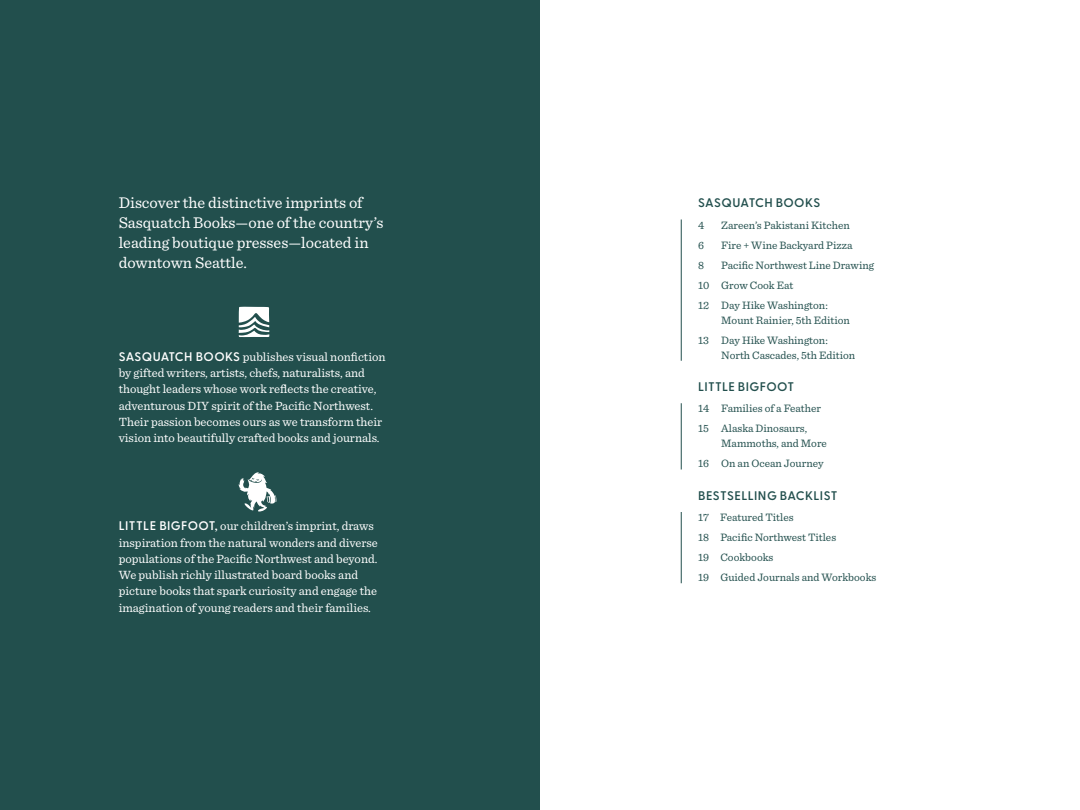
<style>
.page{position:relative;width:1080px;height:810px;background:#fff}
.page>*{position:absolute;margin:0;border:0;box-sizing:border-box;transform-origin:0 0}
.TX_Inside-Cover{font:16.25px/20px "Sentinel";color:#fff}
.TX_Inside-Cover-2{font:12.5px/16.2px "Sentinel";color:#fff}
.TOC1{font:600 12.5px "Greycliff CF";letter-spacing:.025em;color:#224f4d}
.TOC2{font:11.25px/15px "Sentinel";color:#224f4d}
.s1{font-family:"Greycliff CF";font-weight:600}
</style>
<div class="page">
<div style="left:0;top:0;width:540px;height:810px;background:#224f4d"></div>
<hr style="left:681px;top:220px;width:1px;height:141px;background:#224f4d">
<hr style="left:681px;top:403px;width:1px;height:67px;background:#224f4d">
<hr style="left:681px;top:512px;width:1px;height:71px;background:#224f4d">
<svg style="left:239px;top:307px;width:30px;height:30px"></svg>
<svg style="left:239px;top:472px;width:37px;height:40px"></svg>
<p class="TX_Inside-Cover" style="left:119px;top:192px;width:266px">Discover the distinctive imprints of Sasquatch Books—one of the country’s leading boutique presses—located in downtown Seattle.</p>
<p class="TX_Inside-Cover-2" style="left:119px;top:348px;width:268px"><span class="s1">SASQUATCH BOOKS</span> publishes visual nonfiction by gifted writers, artists, chefs, naturalists, and thought leaders whose work reflects the creative, adventurous DIY spirit of the Pacific Northwest.<br>Their passion becomes ours as we transform their vision into beautifully crafted books and journals.</p>
<p class="TX_Inside-Cover-2" style="left:119px;top:517px;width:261px"><span class="s1">LITTLE BIGFOOT,</span> our children’s imprint, draws inspiration from the natural wonders and diverse populations of the Pacific Northwest and beyond.<br>We publish richly illustrated board books and picture books that spark curiosity and engage the imagination of young readers and their families.</p>
<p class="TOC1" style="left:698px;top:193px;width:124px">SASQUATCH BOOKS</p>
<p class="TOC2" style="left:698px;top:217px;width:8px">4</p>
<p class="TOC2" style="left:721px;top:217px;width:130px">Zareen’s Pakistani Kitchen</p>
<p class="TOC2" style="left:698px;top:237px;width:7px">6</p>
<p class="TOC2" style="left:721px;top:237px;width:133px">Fire + Wine Backyard Pizza</p>
<p class="TOC2" style="left:698px;top:257px;width:7px">8</p>
<p class="TOC2" style="left:721px;top:257px;width:154px">Pacific Northwest Line Drawing</p>
<p class="TOC2" style="left:698px;top:277px;width:97px">10 Grow Cook Eat</p>
<p class="TOC2" style="left:721px;top:297px;width:130px;text-indent:-23px">12 Day Hike Washington:<br>Mount Rainier, 5th Edition</p>
<p class="TOC2" style="left:721px;top:332px;width:136px;text-indent:-23px">13 Day Hike Washington:<br>North Cascades, 5th Edition</p>
<p class="TOC1" style="left:698px;top:377px;width:98px">LITTLE BIGFOOT</p>
<p class="TOC2" style="left:698px;top:400px;width:124px">14 Families of a Feather</p>
<p class="TOC2" style="left:721px;top:420px;width:107px;text-indent:-23px">15 Alaska Dinosaurs,<br>Mammoths, and More</p>
<p class="TOC2" style="left:698px;top:455px;width:127px">16 On an Ocean Journey</p>
<p class="TOC1" style="left:698px;top:486px;width:141px">BESTSELLING BACKLIST</p>
<p class="TOC2" style="left:698px;top:509px;width:97px">17 Featured Titles</p>
<p class="TOC2" style="left:698px;top:529px;width:140px">18 Pacific Northwest Titles</p>
<p class="TOC2" style="left:698px;top:549px;width:77px">19 Cookbooks</p>
<p class="TOC2" style="left:698px;top:569px;width:180px">19 Guided Journals and Workbooks</p>
</div>
